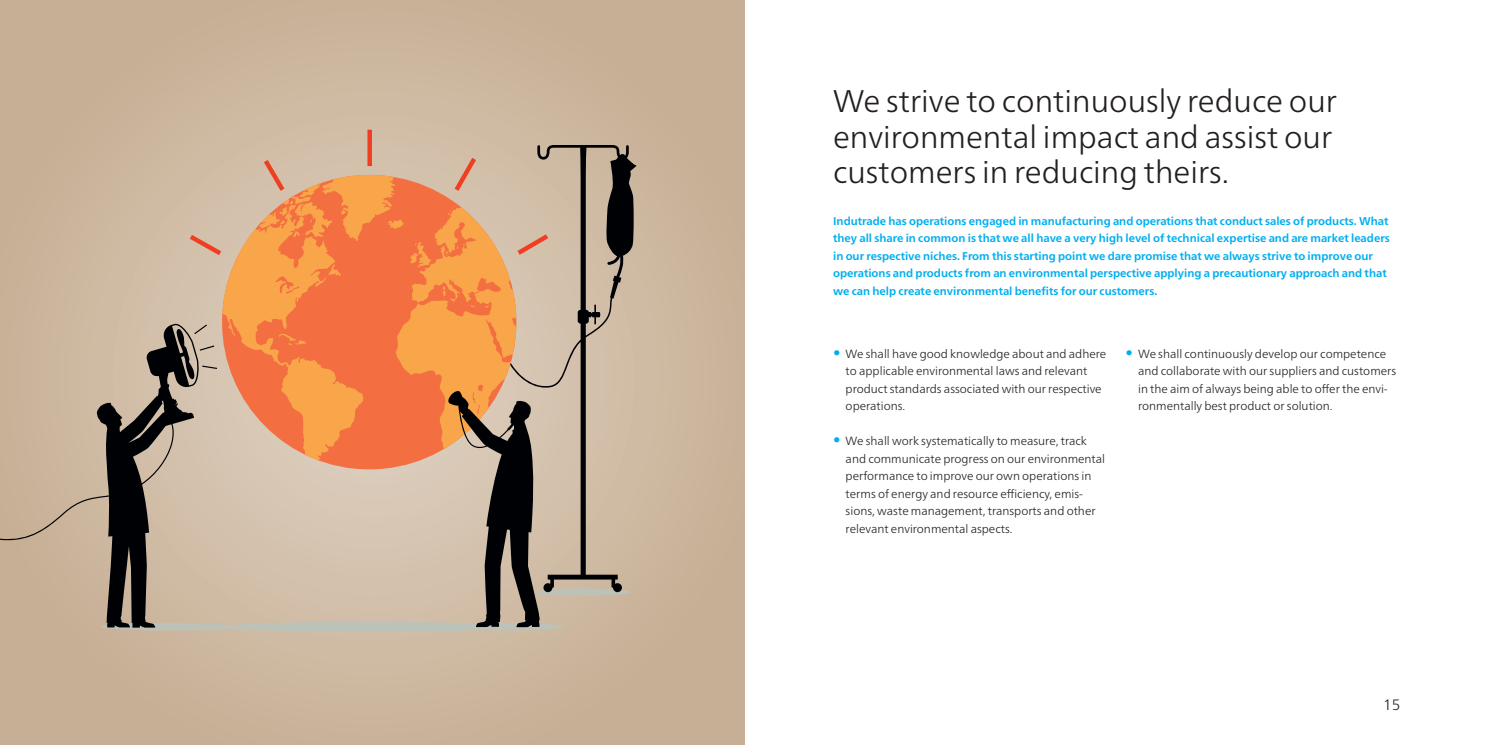
<style>
.page{position:relative;width:1489px;height:745px;background:#fff}
.page>*{position:absolute;margin:0;border:0;box-sizing:border-box;transform-origin:0 0}
.Rubrik_1{font:300 31.25px/35px "Frutiger Neue LTW1 G";color:#231f20}
.t1{font:300 15px "Frutiger Neue LTW1 G";color:#231f20}
.t2{font:300 11.88px/17.5px "Frutiger Neue LTW1 G";color:#231f20}
.Ingress{font:700 11.25px/17.5px "Frutiger Neue LTW1 G";color:#00aeef}
.s1{font-weight:700;font-size:15px;color:#00aeef}
</style>
<div class="page">
<div style="left:0;top:0;width:744px;height:744px;background:#c9b299"></div>
<div style="left:536px;top:588px;width:94px;height:7px;background:#bdc2b8;border-radius:50%"></div>
<svg style="left:563px;top:145px;width:73px;height:446px;fill:#cfbba5"></svg>
<svg style="left:0;top:322px;width:101px;height:219px"></svg>
<svg style="left:101px;top:130px;width:462px;height:501px"></svg>
<p class="Rubrik_1" style="left:833px;top:84px;width:505px">We strive to continuously reduce our environmental impact and assist our customers in reducing theirs.</p>
<p class="Ingress" style="left:833px;top:212px;width:558px">Indutrade has operations engaged in manufacturing and operations that conduct sales of products. What they all share in common is that we all have a very high level of technical expertise and are market leaders in our respective niches. From this starting point we dare promise that we always strive to improve our operations and products from an environmental perspective applying a precautionary approach and that we can help create environmental benefits for our customers.</p>
<p class="t2" style="left:845px;top:344px;width:262px;text-indent:-12px"><span class="s1">•</span> We shall have good knowledge about and adhere to applicable environmental laws and relevant product standards associated with our respective operations.</p>
<p class="t2" style="left:845px;top:432px;width:261px;text-indent:-12px"><span class="s1">•</span> We shall work systematically to measure, track and communicate progress on our environmental performance to improve our own operations in terms of energy and resource efficiency, emis&shy;sions, waste management, transports and other relevant environmental aspects.</p>
<p class="t2" style="left:1138px;top:344px;width:259px;text-indent:-12px"><span class="s1">•</span> We shall continuously develop our competence and collaborate with our suppliers and customers in the aim of always being able to offer the envi&shy;ronmentally best product or solution.</p>
<p class="t1" style="left:1382px;top:694px;width:19px">15</p>
</div>
